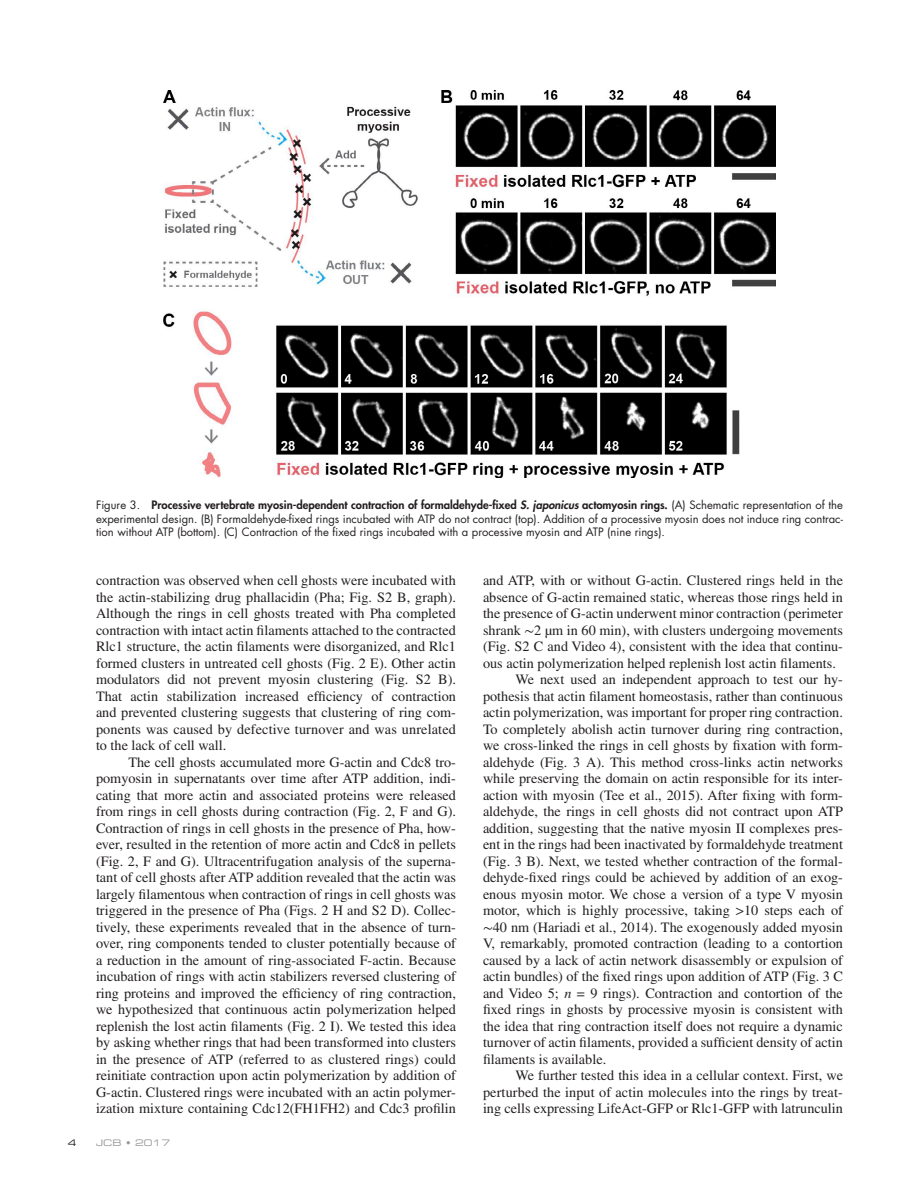
<style>
.page{position:relative;width:918px;height:1188px;background:#fff}
.page>*{position:absolute;margin:0;border:0;box-sizing:border-box;transform-origin:0 0}
.t1{font:14.25px/16.5px "Times LT Std";color:#231f20;text-align:justify}
.t2{font:11.25px/13.5px "Futura Std";color:#231f20;text-align:justify}
.t3{font:9px "Eurostile LT Std Ex 2";letter-spacing:.01em;color:#949698}
.t4{font:9px "Eurostile LT Std Ex 2";color:#231f20}
.s1{font-weight:800}
.s2{font-weight:800;font-style:italic}
.s3{font-family:"STIX General"}
.s4{font-style:italic}
</style>
<div class="page">
<img style="left:163px;top:90px;width:613px;height:388px">
<p class="t2" style="left:96px;top:499px;width:749px">Figure 3. <span class="s1">Processive vertebrate myosin-dependent contraction of formaldehyde-fixed</span> <span class="s2">S. japonicus</span> <span class="s1">actomyosin rings.</span> (A) Schematic representation of the experimental design. (B) Formaldehyde-fixed rings incubated with ATP do not contract (top). Addition of a processive myosin does not induce ring contrac&shy;tion without ATP (bottom). (C) Contraction of the fixed rings incubated with a processive myosin and ATP (nine rings).</p>
<p class="t1" style="left:96px;top:572px;width:362px">contraction was observed when cell ghosts were incubated with the actin-stabilizing drug phallacidin (Pha; Fig. S2 B, graph).<br>Although the rings in cell ghosts treated with Pha completed contraction with intact actin filaments attached to the contracted Rlc1 structure, the actin filaments were disorganized, and Rlc1 formed clusters in untreated cell ghosts (Fig. 2 E). Other actin modulators did not prevent myosin clustering (Fig. S2 B).<br>That actin stabilization increased efficiency of contraction and prevented clustering suggests that clustering of ring com&shy;ponents was caused by defective turnover and was unrelated to the lack of cell wall.</p>
<p class="t1" style="left:96px;top:753px;width:362px;text-indent:32px">The cell ghosts accumulated more G-actin and Cdc8 tro&shy;pomyosin in supernatants over time after ATP addition, indi&shy;cating that more actin and associated proteins were released from rings in cell ghosts during contraction (Fig. 2, F and G).<br>Contraction of rings in cell ghosts in the presence of Pha, how&shy;ever, resulted in the retention of more actin and Cdc8 in pellets (Fig. 2, F and G). Ultracentrifugation analysis of the superna&shy;tant of cell ghosts after ATP addition revealed that the actin was largely filamentous when contraction of rings in cell ghosts was triggered in the presence of Pha (Figs. 2 H and S2 D). Collec&shy;tively, these experiments revealed that in the absence of turn&shy;over, ring components tended to cluster potentially because of a reduction in the amount of ring-associated F-actin. Because incubation of rings with actin stabilizers reversed clustering of ring proteins and improved the efficiency of ring contraction, we hypothesized that continuous actin polymerization helped replenish the lost actin filaments (Fig. 2 I). We tested this idea by asking whether rings that had been transformed into clusters in the presence of ATP (referred to as clustered rings) could reinitiate contraction upon actin polymerization by addition of G-actin. Clustered rings were incubated with an actin polymer&shy;ization mixture containing Cdc12(FH1FH2) and Cdc3 profilin</p>
<p class="t4" style="left:68px;top:1136px;width:10px">4</p>
<p class="t3" style="left:96px;top:1136px;width:76px">JCB • 2017</p>
<p class="t1" style="left:483px;top:572px;width:362px">and ATP, with or without G-actin. Clustered rings held in the</p>
<p class="t1" style="left:483px;top:588px;width:361px">absence of G-actin remained static, whereas those rings held in</p>
<p class="t1" style="left:483px;top:605px;width:361px">the presence of G-actin underwent minor contraction (perimeter</p>
<p class="t1" style="left:483px;top:621px;width:362px">shrank <span class="s3">∼</span>2 µm in 60 min), with clusters undergoing movements</p>
<p class="t1" style="left:483px;top:638px;width:362px">(Fig. S2 C and Video 4), consistent with the idea that continu-</p>
<p class="t1" style="left:483px;top:654px;width:355px">ous actin polymerization helped replenish lost actin filaments.</p>
<p class="t1" style="left:515px;top:671px;width:329px">We next used an independent approach to test our hy-</p>
<p class="t1" style="left:483px;top:687px;width:361px">pothesis that actin filament homeostasis, rather than continuous</p>
<p class="t1" style="left:483px;top:704px;width:361px">actin polymerization, was important for proper ring contraction.</p>
<p class="t1" style="left:483px;top:720px;width:361px">To completely abolish actin turnover during ring contraction,</p>
<p class="t1" style="left:483px;top:737px;width:362px">we cross-linked the rings in cell ghosts by fixation with form-</p>
<p class="t1" style="left:483px;top:753px;width:361px">aldehyde (Fig. 3 A). This method cross-links actin networks</p>
<p class="t1" style="left:483px;top:770px;width:361px">while preserving the domain on actin responsible for its inter-</p>
<p class="t1" style="left:483px;top:786px;width:361px">action with myosin (Tee et al., 2015). After fixing with form-</p>
<p class="t1" style="left:483px;top:803px;width:362px">aldehyde, the rings in cell ghosts did not contract upon ATP</p>
<p class="t1" style="left:483px;top:819px;width:361px">addition, suggesting that the native myosin II complexes pres-</p>
<p class="t1" style="left:483px;top:836px;width:361px">ent in the rings had been inactivated by formaldehyde treatment</p>
<p class="t1" style="left:483px;top:852px;width:361px">(Fig. 3 B). Next, we tested whether contraction of the formal-</p>
<p class="t1" style="left:483px;top:869px;width:362px">dehyde-fixed rings could be achieved by addition of an exog-</p>
<p class="t1" style="left:483px;top:885px;width:362px">enous myosin motor. We chose a version of a type V myosin</p>
<p class="t1" style="left:483px;top:902px;width:361px">motor, which is highly processive, taking &gt;10 steps each of</p>
<p class="t1" style="left:483px;top:918px;width:361px"><span class="s3">∼</span>40 nm (Hariadi et al., 2014). The exogenously added myosin</p>
<p class="t1" style="left:483px;top:935px;width:361px">V, remarkably, promoted contraction (leading to a contortion</p>
<p class="t1" style="left:483px;top:951px;width:362px">caused by a lack of actin network disassembly or expulsion of</p>
<p class="t1" style="left:483px;top:968px;width:362px">actin bundles) of the fixed rings upon addition of ATP (Fig. 3 C</p>
<p class="t1" style="left:483px;top:984px;width:361px">and Video 5; <span class="s4">n</span> = 9 rings). Contraction and contortion of the</p>
<p class="t1" style="left:483px;top:1001px;width:362px">fixed rings in ghosts by processive myosin is consistent with</p>
<p class="t1" style="left:483px;top:1017px;width:361px">the idea that ring contraction itself does not require a dynamic</p>
<p class="t1" style="left:483px;top:1034px;width:361px">turnover of actin filaments, provided a sufficient density of actin</p>
<p class="t1" style="left:483px;top:1050px;width:125px">filaments is available.</p>
<p class="t1" style="left:515px;top:1067px;width:329px">We further tested this idea in a cellular context. First, we</p>
<p class="t1" style="left:483px;top:1083px;width:361px">perturbed the input of actin molecules into the rings by treat-</p>
<p class="t1" style="left:483px;top:1100px;width:362px">ing cells expressing LifeAct-GFP or Rlc1-GFP with latrunculin</p>
</div>
